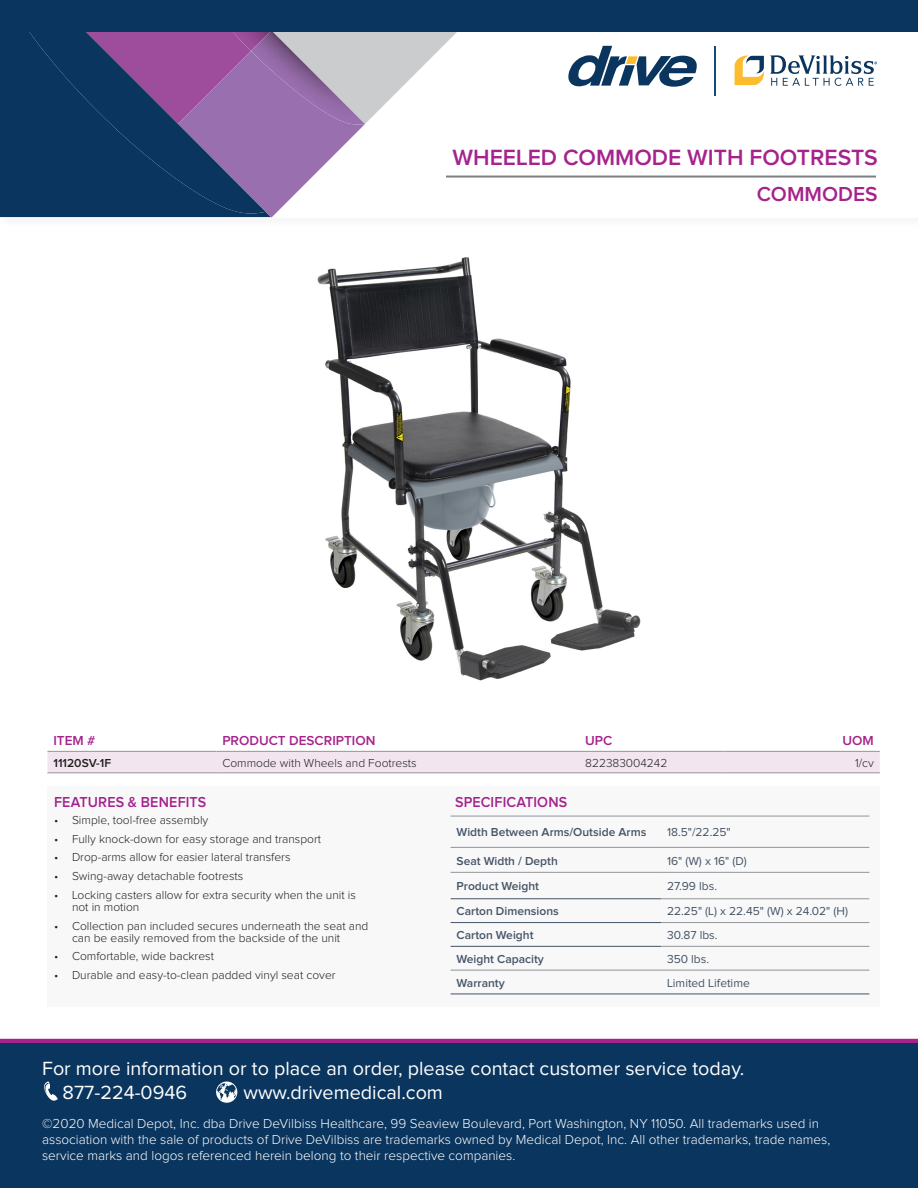
<style>
.page{position:relative;width:918px;height:1188px;background:#fff}
.page>*{position:absolute;margin:0;border:0;box-sizing:border-box;transform-origin:0 0}
.t1{font:600 22.95px "Proxima Nova";color:#a6228c}
.t2{font:600 21px "Proxima Nova";color:#a6228c}
.t3{font:19.8px "Proxima Nova";color:#fff}
.t4{font:600 15px "Proxima Nova";letter-spacing:.01em;color:#a6228c;scale:.95 1}
.t5{font:300 13.5px/16.2px "Proxima Nova";color:#fff}
.t6{font:600 13.5px "Proxima Nova";color:#a6228c}
.t7{font:300 12px/12px "Proxima Nova";color:#231f20}
.t8{font:600 12px "Proxima Nova";color:#445465}
.t9{font:12px "Proxima Nova";color:#445465}
.t10{font:600 12px "Proxima Nova";color:#231f20}
</style>
<div class="page">
<div style="left:0;top:0;width:918px;height:230px;background:#fbfbfb"></div>
<div style="left:0;top:0;width:918px;height:217px;background:#fff"></div>
<svg style="left:366px;top:31px;width:186px;height:92px"></svg>
<svg style="left:0;top:31px;width:366px;height:186px"></svg>
<img style="left:241px;top:31px;width:30px;height:93px">
<img style="left:271px;top:31px;width:94px;height:93px">
<div style="left:47px;top:787px;width:833px;height:220px;background:#f8f8f9"></div>
<svg style="left:735px;top:56px;width:29px;height:29px"></svg>
<svg style="left:770px;top:55px;width:107px;height:31px"></svg>
<svg style="left:568px;top:46px;width:129px;height:41px"></svg>
<hr style="left:714px;top:46px;width:1px;height:49px;background:#144a7c">
<hr style="left:0;top:1039px;width:918px;height:4px;background:#a6228c">
<div style="left:0;top:1043px;width:918px;height:145px;background:#0a355e"></div>
<svg style="left:216px;top:1081px;width:21px;height:22px"></svg>
<svg style="left:44px;top:1081px;width:14px;height:20px"></svg>
<img style="left:317px;top:257px;width:324px;height:424px">
<div style="left:47px;top:752px;width:833px;height:20px;background:#f2e5ef"></div>
<hr style="left:47px;top:772px;width:169px;height:1px;background:#939598">
<hr style="left:216px;top:772px;width:363px;height:1px;background:#939598">
<hr style="left:579px;top:772px;width:145px;height:1px;background:#939598">
<hr style="left:724px;top:772px;width:156px;height:1px;background:#939598">
<hr style="left:47px;top:751px;width:169px;height:1px;background:#939598">
<hr style="left:216px;top:751px;width:363px;height:1px;background:#939598">
<hr style="left:579px;top:751px;width:145px;height:1px;background:#939598">
<hr style="left:724px;top:751px;width:156px;height:1px;background:#939598">
<hr style="left:446px;top:176px;width:430px;height:2px;background:#7c7e81">
<div style="left:0;top:0;width:918px;height:31px;background:#0a355e"></div>
<hr style="left:451px;top:816px;width:210px;height:1px;background:#939598">
<hr style="left:661px;top:816px;width:208px;height:1px;background:#939598">
<hr style="left:451px;top:847px;width:210px;height:1px;background:#939598">
<hr style="left:661px;top:847px;width:208px;height:1px;background:#939598">
<hr style="left:451px;top:872px;width:210px;height:1px;background:#939598">
<hr style="left:661px;top:872px;width:208px;height:1px;background:#939598">
<hr style="left:661px;top:899px;width:208px;height:1px;background:#939598">
<hr style="left:661px;top:922px;width:208px;height:1px;background:#939598">
<hr style="left:661px;top:946px;width:208px;height:1px;background:#939598">
<hr style="left:451px;top:970px;width:210px;height:1px;background:#939598">
<hr style="left:661px;top:970px;width:208px;height:1px;background:#939598">
<hr style="left:661px;top:994px;width:208px;height:1px;background:#445465">
<hr style="left:451px;top:899px;width:210px;height:1px;background:#445465">
<hr style="left:451px;top:922px;width:210px;height:1px;background:#445465">
<hr style="left:451px;top:946px;width:210px;height:1px;background:#445465">
<hr style="left:451px;top:994px;width:210px;height:1px;background:#445465">
<p class="t1" style="left:452px;top:147px;width:427px">WHEELED COMMODE WITH FOOTRESTS</p>
<p class="t2" style="left:757px;top:184px;width:123px">COMMODES</p>
<p class="t6" style="left:53px;top:735px;width:44px">ITEM #</p>
<p class="t6" style="left:222px;top:735px;width:154px">PRODUCT DESCRIPTION</p>
<p class="t6" style="left:585px;top:735px;width:29px">UPC</p>
<p class="t6" style="left:843px;top:735px;width:33px">UOM</p>
<p class="t10" style="left:53px;top:757px;width:59px">11120SV-1F</p>
<p class="t7" style="left:222px;top:757px;width:196px">Commode with Wheels and Footrests</p>
<p class="t7" style="left:585px;top:757px;width:84px">822383004242</p>
<p class="t7" style="left:855px;top:757px;width:20px">1/cv</p>
<p class="t4" style="left:54px;top:795px;width:162px">FEATURES &amp; BENEFITS</p>
<p class="t7" style="left:54px;top:814px;width:156px">• Simple, tool-free assembly</p>
<p class="t7" style="left:54px;top:833px;width:269px">• Fully knock-down for easy storage and transport</p>
<p class="t7" style="left:54px;top:852px;width:238px">• Drop-arms allow for easier lateral transfers</p>
<p class="t7" style="left:54px;top:871px;width:191px">• Swing-away detachable footrests</p>
<p class="t7" style="left:72px;top:889px;width:285px;text-indent:-18px">• Locking casters allow for extra security when the unit is not in motion</p>
<p class="t7" style="left:72px;top:920px;width:298px;text-indent:-18px">• Collection pan included secures underneath the seat and can be easily removed from the backside of the unit</p>
<p class="t7" style="left:54px;top:951px;width:162px">• Comfortable, wide backrest</p>
<p class="t7" style="left:54px;top:970px;width:283px">• Durable and easy-to-clean padded vinyl seat cover</p>
<p class="t4" style="left:455px;top:795px;width:120px">SPECIFICATIONS</p>
<p class="t8" style="left:457px;top:827px;width:191px">Width Between Arms/Outside Arms</p>
<p class="t9" style="left:667px;top:827px;width:65px">18.5"/22.25"</p>
<p class="t8" style="left:457px;top:855px;width:103px">Seat Width / Depth</p>
<p class="t9" style="left:667px;top:855px;width:81px">16" (W) x 16" (D)</p>
<p class="t8" style="left:457px;top:881px;width:84px">Product Weight</p>
<p class="t9" style="left:667px;top:881px;width:52px">27.99 lbs.</p>
<p class="t8" style="left:457px;top:906px;width:104px">Carton Dimensions</p>
<p class="t9" style="left:667px;top:906px;width:182px">22.25" (L) x 22.45" (W) x 24.02" (H)</p>
<p class="t8" style="left:457px;top:930px;width:78px">Carton Weight</p>
<p class="t9" style="left:667px;top:930px;width:52px">30.87 lbs.</p>
<p class="t8" style="left:457px;top:954px;width:89px">Weight Capacity</p>
<p class="t9" style="left:667px;top:954px;width:44px">350 lbs.</p>
<p class="t8" style="left:457px;top:977px;width:50px">Warranty</p>
<p class="t9" style="left:667px;top:977px;width:84px">Limited Lifetime</p>
<p class="t3" style="left:42px;top:1060px;width:704px">For more information or to place an order, please contact customer service today.</p>
<p class="t3" style="left:63px;top:1084px;width:126px">877-224-0946</p>
<p class="t3" style="left:244px;top:1084px;width:201px">www.drivemedical.com</p>
<p class="t5" style="left:42px;top:1116px;width:790px">©2020 Medical Depot, Inc. dba Drive DeVilbiss Healthcare, 99 Seaview Boulevard, Port Washington, NY 11050. All trademarks used in association with the sale of products of Drive DeVilbiss are trademarks owned by Medical Depot, Inc. All other trademarks, trade names, service marks and logos referenced herein belong to their respective companies.</p>
<p class="t3" style="left:63px;top:1105px;width:126px">877-224-0946</p>
<p class="t3" style="left:244px;top:1105px;width:201px">www.drivemedical.com</p>
</div>
